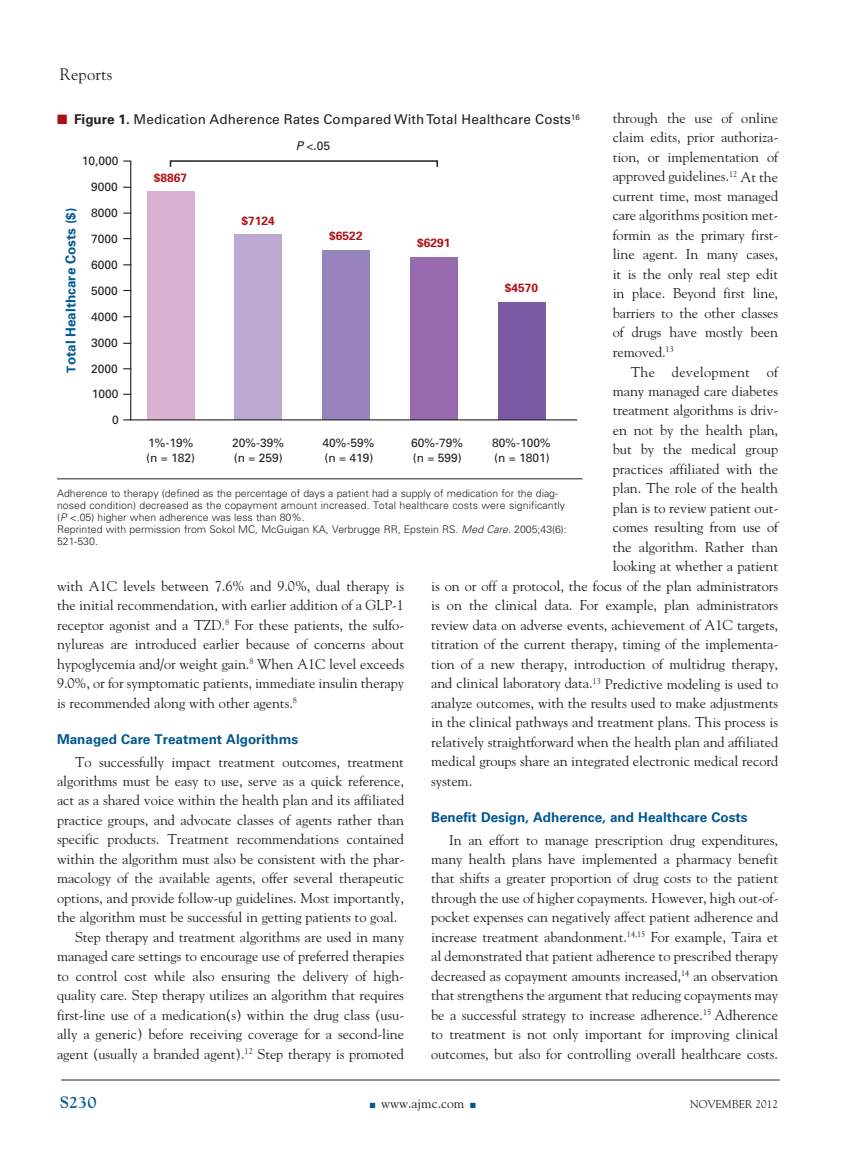
<style>
.page{position:relative;width:851px;height:1161px;background:#fff}
.page>*{position:absolute;margin:0;border:0;box-sizing:border-box;transform-origin:0 0}
.t1{font:16.5px "Goudy";letter-spacing:.01em;color:#231f20}
.t2{font:700 16.5px "Goudy";color:#00588f}
.t3{font:14.25px/19.5px "Goudy";letter-spacing:-.005em;color:#231f20;text-align:justify}
.t4{font:700 13.5px "Univers";color:#00588f}
.t5{font:13.5px "Univers";letter-spacing:.01em;color:#231f20}
.t6{font:700 13.5px "Univers";color:#005b93}
.t7{font:13.5px "Goudy";color:#231f20}
.t8{font:12px/14.4px "Univers";color:#231f20}
.t9{font:700 12px "Univers";color:#b01116}
.t10{font:11.25px "Goudy";color:#231f20}
.t11{font:300 10.5px/12px "Univers";color:#231f20}
.s1{color:#a61216}
.s2{font-weight:700}
.s3{font-style:italic}
.s4{font-size:12px}
.s5{color:#00588f}
</style>
<div class="page">
<hr style="left:61px;top:1080px;width:718px;height:1px;background:#231f20">
<svg style="left:130px;top:160px;width:448px;height:261px"></svg>
<svg style="left:123px;top:160px;width:8px;height:2px"></svg>
<div style="left:170px;top:160px;width:268px;height:8px;border:1px solid #231f20"></div>
<hr style="left:57px;top:479px;width:525px;height:1px;background:#231f20">
<p class="t1" style="left:60px;top:64px;width:54px">Reports</p>
<p class="t3" style="left:612px;top:108px;width:167px">through the use of online claim edits, prior authoriza&shy;tion, or implementation of approved guidelines.<sup>12</sup> At the current time, most managed care algorithms position met&shy;formin as the primary first&shy;line agent. In many cases, it is the only real step edit in place. Beyond first line, barriers to the other classes of drugs have mostly been removed.<sup>13</sup></p>
<p class="t3" style="left:630px;top:362px;width:149px">The development of</p>
<p class="t3" style="left:612px;top:381px;width:167px">many managed care diabetes</p>
<p class="t3" style="left:612px;top:401px;width:167px">treatment algorithms is driv-</p>
<p class="t3" style="left:612px;top:420px;width:167px">en not by the health plan,</p>
<p class="t3" style="left:612px;top:440px;width:167px">but by the medical group</p>
<p class="t3" style="left:612px;top:459px;width:167px">practices affiliated with the</p>
<p class="t3" style="left:612px;top:479px;width:167px">plan. The role of the health</p>
<p class="t3" style="left:612px;top:498px;width:167px">plan is to review patient out-</p>
<p class="t3" style="left:612px;top:518px;width:167px">comes resulting from use of</p>
<p class="t3" style="left:612px;top:537px;width:167px">the algorithm. Rather than</p>
<p class="t3" style="left:612px;top:557px;width:167px">looking at whether a patient</p>
<p class="t3" style="left:431px;top:576px;width:348px">is on or off a protocol, the focus of the plan administrators</p>
<p class="t3" style="left:431px;top:596px;width:348px">is on the clinical data. For example, plan administrators</p>
<p class="t3" style="left:431px;top:615px;width:348px">review data on adverse events, achievement of A1C targets,</p>
<p class="t3" style="left:431px;top:635px;width:348px">titration of the current therapy, timing of the implementa-</p>
<p class="t3" style="left:431px;top:654px;width:348px">tion of a new therapy, introduction of multidrug therapy,</p>
<p class="t3" style="left:431px;top:674px;width:348px">and clinical laboratory data.<sup>13</sup> Predictive modeling is used to</p>
<p class="t3" style="left:431px;top:693px;width:348px">analyze outcomes, with the results used to make adjustments</p>
<p class="t3" style="left:431px;top:713px;width:348px">in the clinical pathways and treatment plans. This process is</p>
<p class="t3" style="left:431px;top:732px;width:348px">relatively straightforward when the health plan and affiliated</p>
<p class="t3" style="left:431px;top:752px;width:348px">medical groups share an integrated electronic medical record</p>
<p class="t3" style="left:431px;top:771px;width:43px">system.</p>
<p class="t4" style="left:431px;top:809px;width:318px">Benefit Design, Adherence, and Healthcare Costs</p>
<p class="t3" style="left:431px;top:830px;width:348px;text-indent:18px">In an effort to manage prescription drug expenditures, many health plans have implemented a pharmacy benefit that shifts a greater proportion of drug costs to the patient through the use of higher copayments. However, high out-of&shy;pocket expenses can negatively affect patient adherence and increase treatment abandonment.<sup>14,15</sup> For example, Taira et al demonstrated that patient adherence to prescribed therapy decreased as copayment amounts increased,<sup>14</sup> an observation that strengthens the argument that reducing copayments may be a successful strategy to increase adherence.<sup>15</sup> Adherence to treatment is not only important for improving clinical outcomes, but also for controlling overall healthcare costs.</p>
<p class="t5" style="left:57px;top:111px;width:524px"><span class="s1">■</span> <span class="s2">Figure 1.</span> Medication Adherence Rates Compared With Total Healthcare Costs<sup>16</sup></p>
<p class="t8" style="left:91px;top:148px;width:29px;line-height:25.8px;text-align:justify;text-indent:-9px">10,000<br>9000<br>8000<br>7000</p>
<p class="t8" style="left:296px;top:138px;width:36px"><span class="s3">P</span> &lt;.05</p>
<p class="t9" style="left:154px;top:170px;width:35px">$8867</p>
<p class="t6" style="left:63px;top:373px;width:166px;rotate:-90deg"><span class="s4">T</span>otal Healthcare Costs ($)</p>
<p class="t9" style="left:241px;top:214px;width:35px">$7124</p>
<p class="t9" style="left:329px;top:229px;width:35px">$6522</p>
<p class="t9" style="left:417px;top:236px;width:35px">$6291</p>
<p class="t8" style="left:91px;top:252px;width:28px;line-height:26px;text-align:justify">6000<br>5000<br>4000</p>
<p class="t8" style="left:91px;top:331px;width:29px;line-height:25.5px;text-align:right">3000<br>2000<br>1000<br>0</p>
<p class="t9" style="left:505px;top:281px;width:35px">$4570</p>
<p class="t8" style="left:411px;top:436px;width:53px">60%-79% (n = 599)</p>
<p class="t8" style="left:492px;top:436px;width:60px">80%-100% (n = 1801)</p>
<p class="t8" style="left:146px;top:436px;width:50px">1%-19% (n = 182)</p>
<p class="t8" style="left:232px;top:436px;width:53px">20%-39% (n = 259)</p>
<p class="t8" style="left:322px;top:436px;width:53px">40%-59% (n = 419)</p>
<p class="t11" style="left:57px;top:487px;width:511px">Adherence to therapy (defined as the percentage of days a patient had a supply of medication for the diag&shy;nosed condition) decreased as the copayment amount increased. Total healthcare costs were significantly (<span class="s3">P</span> &lt;.05) higher when adherence was less than 80%.<br>Reprinted with permission from Sokol MC, McGuigan KA, Verbrugge RR, Epstein RS. <span class="s3">Med Care.</span> 2005;43(6):<br>521-530.</p>
<p class="t3" style="left:57px;top:576px;width:348px">with A1C levels between 7.6% and 9.0%, dual therapy is the initial recommendation, with earlier addition of a GLP-1 receptor agonist and a TZD.<sup>8</sup> For these patients, the sulfo&shy;nylureas are introduced earlier because of concerns about hypoglycemia and/or weight gain.<sup>8</sup> When A1C level exceeds 9.0%, or for symptomatic patients, immediate insulin therapy is recommended along with other agents.<sup>8</sup></p>
<p class="t4" style="left:57px;top:731px;width:243px">Managed Care Treatment Algorithms</p>
<p class="t3" style="left:75px;top:752px;width:330px">To successfully impact treatment outcomes, treatment</p>
<p class="t3" style="left:57px;top:771px;width:348px">algorithms must be easy to use, serve as a quick reference,</p>
<p class="t3" style="left:57px;top:791px;width:348px">act as a shared voice within the health plan and its affiliated</p>
<p class="t3" style="left:57px;top:810px;width:348px">practice groups, and advocate classes of agents rather than</p>
<p class="t3" style="left:57px;top:830px;width:348px">specific products. Treatment recommendations contained</p>
<p class="t3" style="left:57px;top:849px;width:348px">within the algorithm must also be consistent with the phar-</p>
<p class="t3" style="left:57px;top:869px;width:348px">macology of the available agents, offer several therapeutic</p>
<p class="t3" style="left:57px;top:888px;width:348px">options, and provide follow-up guidelines. Most importantly,</p>
<p class="t3" style="left:57px;top:908px;width:342px">the algorithm must be successful in getting patients to goal.</p>
<p class="t3" style="left:75px;top:927px;width:330px">Step therapy and treatment algorithms are used in many</p>
<p class="t3" style="left:57px;top:947px;width:348px">managed care settings to encourage use of preferred therapies</p>
<p class="t3" style="left:57px;top:966px;width:348px">to control cost while also ensuring the delivery of high-</p>
<p class="t3" style="left:57px;top:986px;width:348px">quality care. Step therapy utilizes an algorithm that requires</p>
<p class="t3" style="left:57px;top:1005px;width:348px">first-line use of a medication(s) within the drug class (usu-</p>
<p class="t3" style="left:57px;top:1025px;width:348px">ally a generic) before receiving coverage for a second-line</p>
<p class="t3" style="left:57px;top:1044px;width:348px">agent (usually a branded agent).<sup>12</sup> Step therapy is promoted</p>
<p class="t2" style="left:60px;top:1092px;width:38px">S230</p>
<p class="t7" style="left:370px;top:1095px;width:107px"><span class="s5">■</span> www.ajmc.com <span class="s5">■</span></p>
<p class="t10" style="left:690px;top:1097px;width:90px">novemBER 2012</p>
</div>
